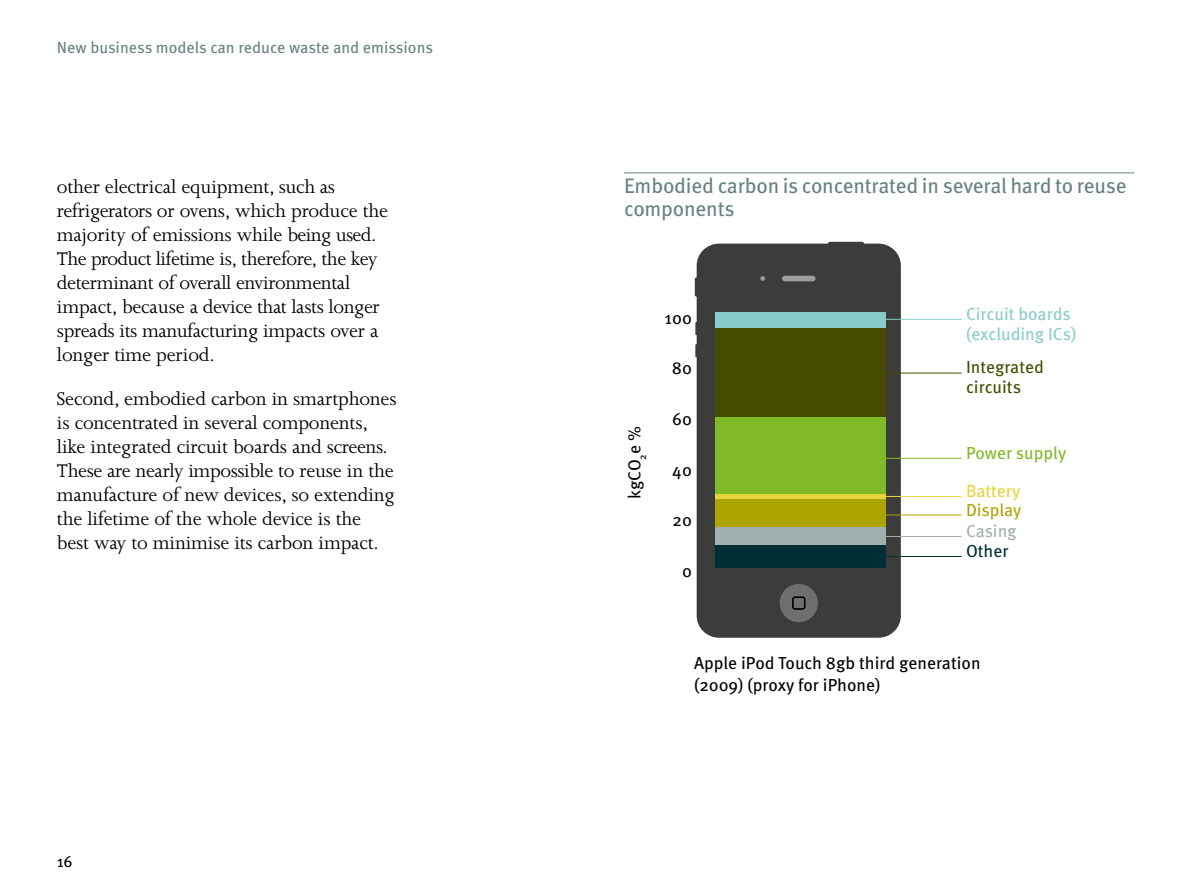
<style>
.page{position:relative;width:1191px;height:893px;background:#fff}
.page>*{position:absolute;margin:0;border:0;box-sizing:border-box;transform-origin:0 0}
.t1{font:21px/24px "Joanna";letter-spacing:-.01em;color:#000}
.t2{font:21px/23px "Meta OT";letter-spacing:-.01em;color:#688181}
.t3{font:17.4px/22.2px "Meta OT";color:#000}
.t4{font:17.4px/20px "Meta OT";letter-spacing:-.005em;color:#89ccca}
.t5{font:17.4px/20px "Meta OT";color:#454b00}
.t6{font:17.4px "Meta OT";letter-spacing:-.005em;color:#80ba27}
.t7{font:17.4px "Meta OT";color:#e7d43d}
.t8{font:17.4px "Meta OT";letter-spacing:-.01em;color:#ada400}
.t9{font:17.4px "Meta OT";letter-spacing:-.01em;color:#a1afae}
.t10{font:17.4px "Meta OT";color:#002e35}
.t11{font:16px "Meta OT";color:#688181}
.t12{font:16px "Meta OT";color:#000}
</style>
<div class="page">
<hr style="left:624px;top:173px;width:510px;height:1px;background:#688181">
<svg style="left:695px;top:242px;width:206px;height:396px;background:#464644"></svg>
<div style="left:779px;top:584px;width:39px;height:38px;background:#706f6f;border-radius:50%"></div>
<div style="left:792px;top:596px;width:13px;height:14px;border:2px solid #000;border-radius:2px"></div>
<div style="left:782px;top:276px;width:33px;height:5px;background:#9d9d9c;border-radius:3px"></div>
<svg style="left:760px;top:276px;width:5px;height:5px"></svg>
<div style="left:715px;top:545px;width:170px;height:23px;background:#002e35"></div>
<div style="left:715px;top:527px;width:170px;height:18px;background:#a1afae"></div>
<div style="left:715px;top:499px;width:170px;height:28px;background:#ada400"></div>
<div style="left:715px;top:494px;width:170px;height:5px;background:#e7d43d"></div>
<div style="left:715px;top:417px;width:170px;height:77px;background:#80ba27"></div>
<div style="left:715px;top:328px;width:170px;height:89px;background:#454b00"></div>
<div style="left:715px;top:312px;width:170px;height:16px;background:#89ccca"></div>
<hr style="left:842px;top:319px;width:119px;height:1px;background:#89ccca">
<hr style="left:842px;top:458px;width:119px;height:1px;background:#80ba27">
<hr style="left:842px;top:496px;width:119px;height:1px;background:#e7d43d">
<hr style="left:842px;top:515px;width:119px;height:1px;background:#ada400">
<hr style="left:842px;top:536px;width:119px;height:1px;background:#a1afae">
<hr style="left:842px;top:556px;width:119px;height:1px;background:#002e35">
<hr style="left:842px;top:373px;width:119px;height:1px;background:#454b00">
<p class="t11" style="left:57px;top:38px;width:377px">New business models can reduce waste and emissions</p>
<p class="t1" style="left:57px;top:175px;width:332px">other electrical equipment, such as refrigerators or ovens, which produce the majority of emissions while being used.<br>The product lifetime is, therefore, the key determinant of overall environmental impact, because a device that lasts longer spreads its manufacturing impacts over a longer time period.</p>
<p class="t1" style="left:57px;top:387px;width:341px">Second, embodied carbon in smartphones is concentrated in several components, like integrated circuit boards and screens.<br>These are nearly impossible to reuse in the manufacture of new devices, so extending the lifetime of the whole device is the best way to minimise its carbon impact.</p>
<p class="t12" style="left:57px;top:852px;width:18px">16</p>
<p class="t2" style="left:624px;top:174px;width:504px">Embodied carbon is concentrated in several hard to reuse components</p>
<p class="t3" style="left:623px;top:499px;width:74px;rotate:-90deg">kgCO<sub>2</sub>e %</p>
<p class="t3" style="left:664px;top:307px;width:29px">100</p>
<p class="t4" style="left:966px;top:304px;width:112px">Circuit boards (excluding ICs)</p>
<p class="t5" style="left:966px;top:357px;width:79px">Integrated circuits</p>
<p class="t3" style="left:672px;top:357px;width:22px">80</p>
<p class="t3" style="left:672px;top:408px;width:21px">60</p>
<p class="t3" style="left:672px;top:459px;width:21px">40</p>
<p class="t3" style="left:672px;top:509px;width:21px">20</p>
<p class="t3" style="left:682px;top:560px;width:11px">0</p>
<p class="t6" style="left:966px;top:442px;width:102px">Power supply</p>
<p class="t7" style="left:966px;top:480px;width:56px">Battery</p>
<p class="t8" style="left:966px;top:499px;width:57px">Display</p>
<p class="t9" style="left:966px;top:520px;width:52px">Casing</p>
<p class="t10" style="left:966px;top:540px;width:44px">Other</p>
<p class="t3" style="left:694px;top:652px;width:288px">Apple iPod Touch 8gb third generation (2009) (proxy for iPhone)</p>
</div>
